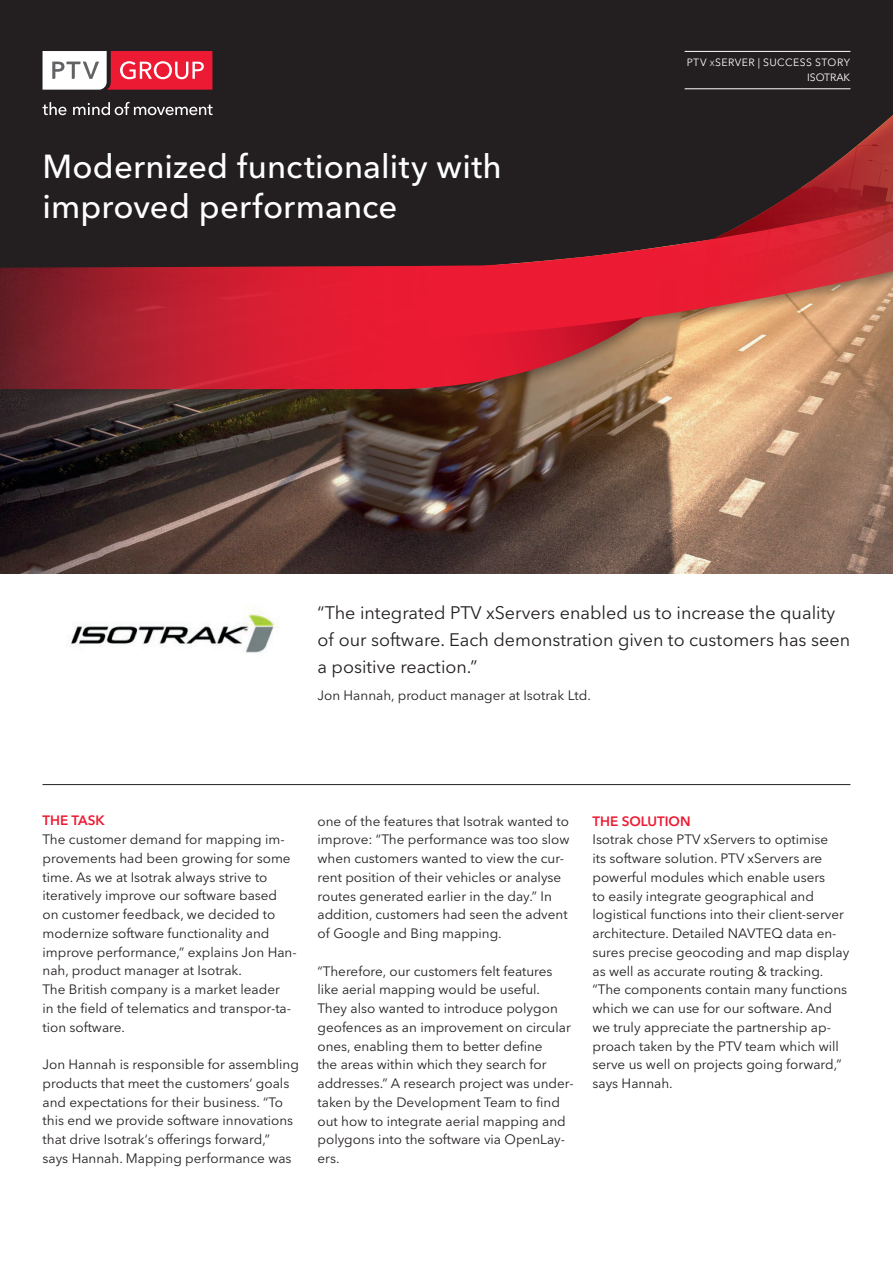
<style>
.page{position:relative;width:893px;height:1263px;background:#fff}
.page>*{position:absolute;margin:0;border:0;box-sizing:border-box;transform-origin:0 0}
.t1{font:500 33px/39.6px "Avenir Next LT Pro";letter-spacing:.005em;color:#fff}
.t2{font:18px/27px "Avenir Next LT Pro";color:#231f20}
.t3{font:13.5px/18.8px "Avenir Next LT Pro";color:#231f20}
.t4{font:600 13.5px "Avenir Next LT Pro";color:#ed1a33}
.t5{font:10.5px/15px "Avenir Next LT Pro";letter-spacing:.035em;color:#fff;text-align:right}
.s1{font-size:7.5px}
</style>
<div class="page">
<img style="left:0;top:403px;width:893px;height:171px">
<div style="left:0;top:0;width:893px;height:100px;background:#231f20"></div>
<div style="left:0;top:100px;width:893px;height:303px;background:#231f20;opacity:.45"></div>
<div style="left:709px;top:104px;width:184px;height:28px;background:#231f20"></div>
<svg style="left:0;top:384px;width:648px;height:5px;background:#aa353a"></svg>
<svg style="left:0;top:132px;width:893px;height:252px;background:#7e2d30"></svg>
<svg style="left:43px;top:51px;width:169px;height:39px"></svg>
<svg style="left:43px;top:102px;width:23px;height:13px"></svg>
<svg style="left:73px;top:102px;width:140px;height:13px;background:#5c595a"></svg>
<hr style="left:43px;top:784px;width:807px;height:1px;background:#231f20">
<img style="left:71px;top:606px;width:208px;height:47px">
<hr style="left:685px;top:88px;width:165px;height:1px;background:#fff">
<hr style="left:685px;top:51px;width:165px;height:1px;background:#fff">
<h1 class="t1" style="left:43px;top:147px;width:461px">Modernized functionality with improved performance</h1>
<p class="t5" style="left:687px;top:55px;width:165px">PTV <span class="s1">X</span>SERVER | SUCCESS STORY<br>ISOTRAK</p>
<h2 class="t2" style="left:317px;top:599px;width:534px">“The integrated PTV xServers enabled us to increase the quality of our software. Each demonstration given to customers has seen a positive reaction.”</h2>
<p class="t3" style="left:317px;top:685px;width:275px">Jon Hannah, product manager at Isotrak Ltd.</p>
<p class="t4" style="left:43px;top:812px;width:64px">THE TASK</p>
<p class="t3" style="left:43px;top:830px;width:256px">The customer demand for mapping im&shy;provements had been growing for some time. As we at Isotrak always strive to iteratively improve our software based<br>on customer feedback, we decided to modernize software functionality and improve performance,” explains Jon Han&shy;nah, product manager at Isotrak.<br>The British company is a market leader<br>in the field of telematics and transpor-ta&shy;tion software.</p>
<p class="t3" style="left:43px;top:1055px;width:258px">Jon Hannah is responsible for assembling products that meet the customers‘ goals and expectations for their business. “To this end we provide software innovations that drive Isotrak‘s offerings forward,” says Hannah. Mapping performance was</p>
<p class="t3" style="left:317px;top:811px;width:253px">one of the features that Isotrak wanted to improve: “The performance was too slow when customers wanted to view the cur&shy;rent position of their vehicles or analyse routes generated earlier in the day.” In addition, customers had seen the advent of Google and Bing mapping.</p>
<p class="t3" style="left:317px;top:961px;width:258px">“Therefore, our customers felt features like aerial mapping would be useful.<br>They also wanted to introduce polygon geofences as an improvement on circular ones, enabling them to better define<br>the areas within which they search for addresses.” A research project was under&shy;taken by the Development Team to find out how to integrate aerial mapping and polygons into the software via OpenLay&shy;ers.</p>
<p class="t4" style="left:592px;top:813px;width:100px">THE SOLUTION</p>
<p class="t3" style="left:592px;top:830px;width:258px">Isotrak chose PTV xServers to optimise<br>its software solution. PTV xServers are powerful modules which enable users<br>to easily integrate geographical and logistical functions into their client-server architecture. Detailed NAVTEQ data en&shy;sures precise geocoding and map display as well as accurate routing &amp; tracking. “The components contain many functions which we can use for our software. And we truly appreciate the partnership ap&shy;proach taken by the PTV team which will serve us well on projects going forward,” says Hannah.</p>
</div>
